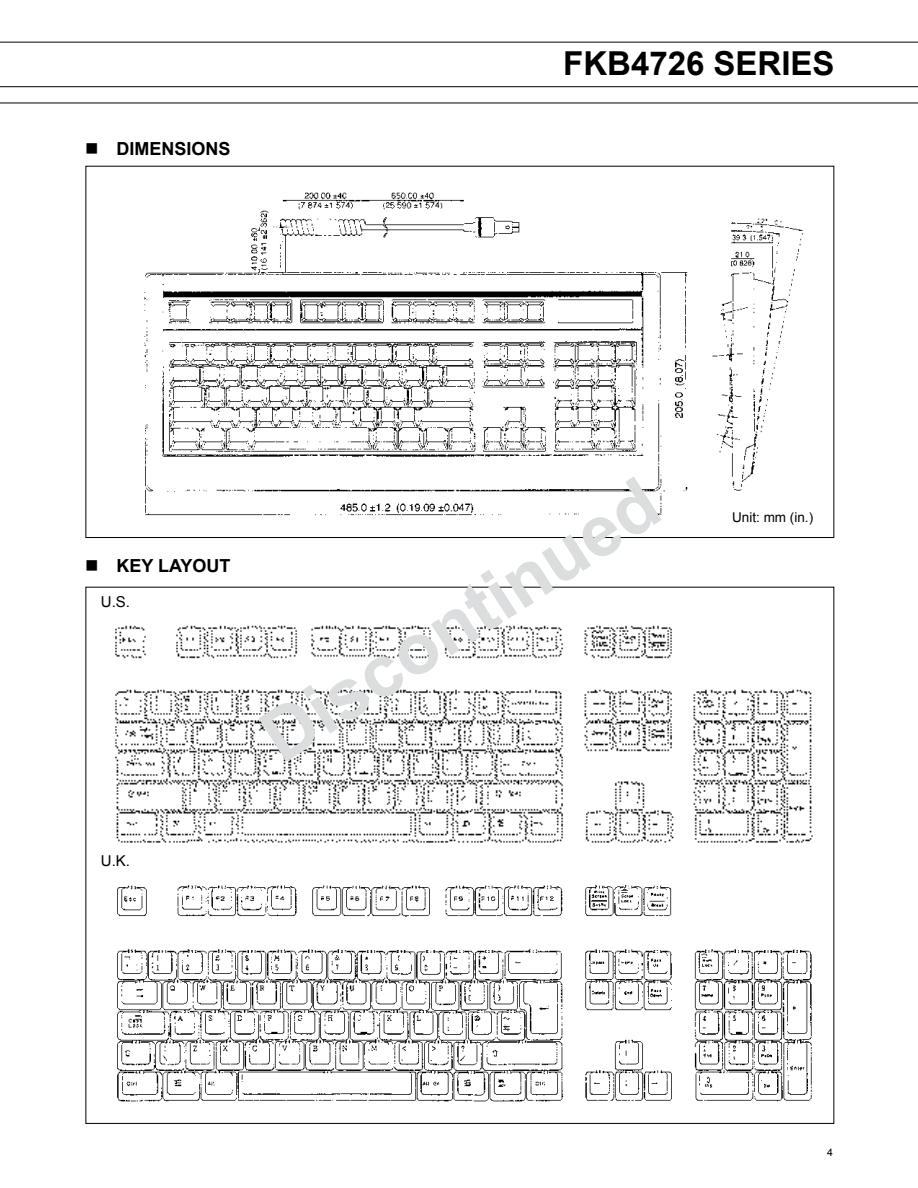
<style>
.page{position:relative;width:918px;height:1188px;background:#fff}
.page>*{position:absolute;margin:0;border:0;box-sizing:border-box;transform-origin:0 0}
.t1{font:700 72px "Arial";color:#dcddde}
.t2{font:700 33px "Arial";color:#000}
.t3{font:700 18px "Arial";color:#000}
.t4{font:15px "Arial";color:#000}
.t5{font:13.5px "Arial";color:#000}
</style>
<div class="page">
<svg style="left:0;top:41px;width:918px;height:2px;background:#7f7f7f"></svg>
<svg style="left:0;top:86px;width:918px;height:17px"></svg>
<img style="left:115px;top:625px;width:698px;height:218px">
<img style="left:144px;top:192px;width:659px;height:324px">
<img style="left:117px;top:884px;width:695px;height:218px">
<p class="t3" style="left:85px;top:137px;width:147px">■ DIMENSIONS</p>
<h2 class="t2" style="left:563px;top:42px;width:273px">FKB4726 SERIES</h2>
<p class="t3" style="left:85px;top:554px;width:147px">■ KEY LAYOUT</p>
<p class="t4" style="left:101px;top:592px;width:31px">U.S.</p>
<h1 class="t1" style="left:243px;top:704px;width:458px;rotate:-33deg">Discontinued</h1>
<p class="t4" style="left:101px;top:851px;width:31px">U.K.</p>
<p class="t5" style="left:732px;top:508px;width:83px">Unit: mm (in.)</p>
</div>
